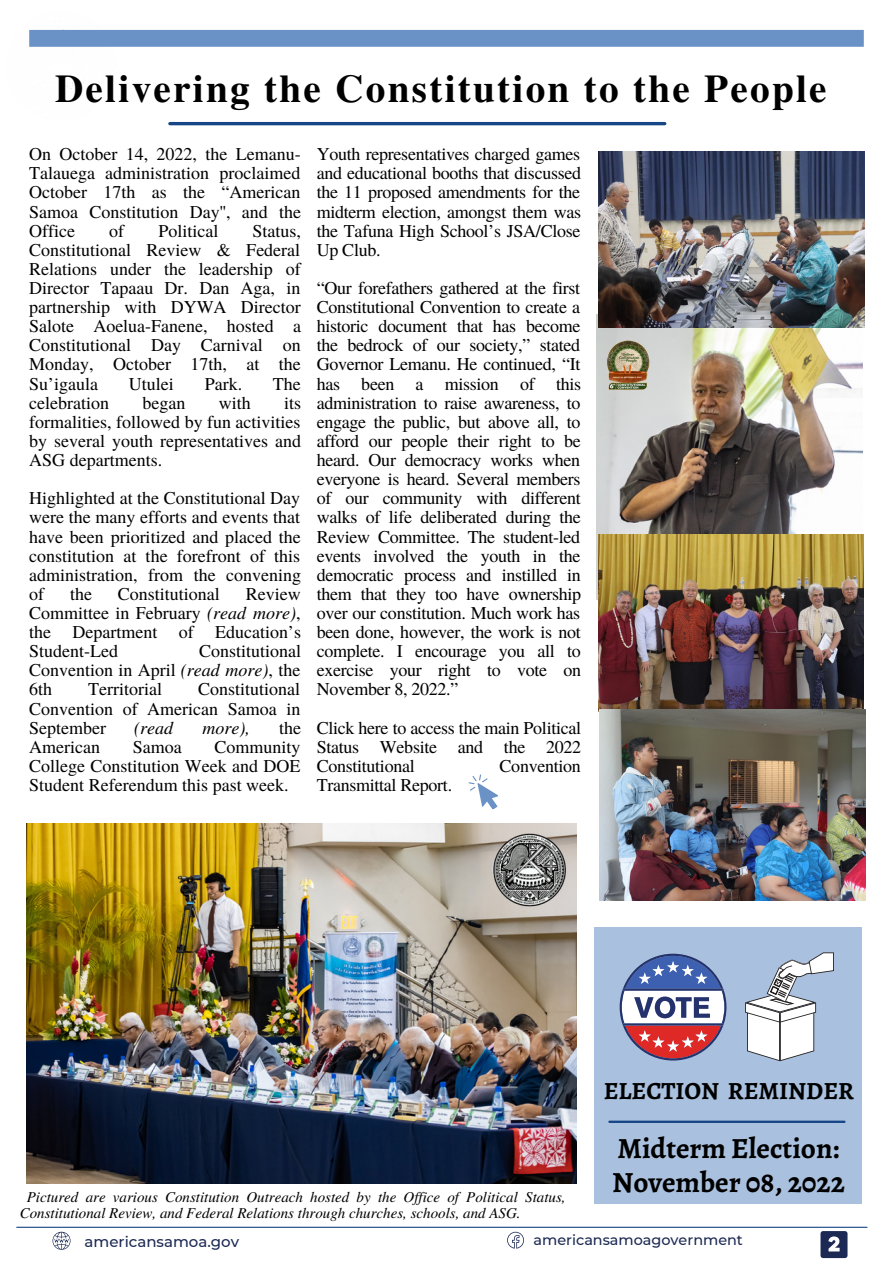
<style>
.page{position:relative;width:893px;height:1264px;background:#fff}
.page>*{position:absolute;margin:0;border:0;box-sizing:border-box;transform-origin:0 0}
.t1{font:700 39.15px "Te X Gyre Termes";letter-spacing:.06em;color:#000}
.t2{font:700 29.25px/33.8px "Alegreya";color:#000}
.t3{font:700 24.75px "Alegreya";color:#000}
.t4{font:18px/19px "Te X Gyre Termes";color:#000;text-align:justify}
.t5{font:italic 18px "Te X Gyre Termes";color:#000}
.t6{font:italic 15px/15.8px "Te X Gyre Termes";color:#000}
.t7{font:500 15px "Montserrat";color:#1c2954}
.t8{font:500 14.4px "Montserrat";color:#1c2954}
.s1{font-style:italic}
</style>
<div class="page">
<img style="left:30px;top:21px;width:90px;height:68px">
<hr style="left:17px;top:1226px;width:850px;height:1px;background:#164686">
<svg style="left:52px;top:1231px;width:18px;height:18px"></svg>
<svg style="left:507px;top:1231px;width:17px;height:17px"></svg>
<div style="left:593px;top:926px;width:268px;height:277px;background:#a9c0de"></div>
<hr style="left:609px;top:1120px;width:235px;height:2px;background:#164686">
<div style="left:29px;top:30px;width:834px;height:17px;background:#6b92c6"></div>
<img style="left:26px;top:823px;width:550px;height:360px">
<img style="left:596px;top:315px;width:266px;height:284px">
<img style="left:598px;top:152px;width:266px;height:175px">
<img style="left:598px;top:535px;width:265px;height:176px">
<img style="left:600px;top:709px;width:265px;height:191px">
<hr style="left:170px;top:122px;width:494px;height:3px;background:#164686">
<svg style="left:745px;top:952px;width:88px;height:109px"></svg>
<svg style="left:619px;top:953px;width:107px;height:107px"></svg>
<img style="left:596px;top:339px;width:62px;height:52px">
<svg style="left:820px;top:1231px;width:27px;height:26px"></svg>
<svg style="left:468px;top:774px;width:30px;height:36px"></svg>
<h1 class="t1" style="left:55px;top:58px;width:773px">Delivering the Constitution to the People</h1>
<p class="t4" style="left:29px;top:144px;width:273px">On October 14, 2022, the Lemanu-Talauega administration proclaimed October 17th as the “American Samoa Constitution Day'', and the Office</p>
<p class="t4" style="left:317px;top:144px;width:266px">Youth representatives charged games and educational booths that discussed the 11 proposed amendments for the midterm election, amongst them was the Tafuna High School’s JSA/Close Up Club.</p>
<p class="t4" style="left:317px;top:277px;width:266px">“Our forefathers gathered at the first Constitutional Convention to create a historic document that has become the bedrock of our society,” stated Governor Lemanu. He continued, “It has been a mission of this administration to raise awareness, to engage the public, but above all, to afford our people their right to be heard. Our democracy works when everyone is heard. Several members of our community with different walks of life deliberated during the Review Committee. The student-led events involved the youth in the democratic process and instilled in them that they too have ownership over our constitution. Much work has been done, however, the work is not complete. I encourage you all to exercise your right to vote on November 8, 2022.”</p>
<p class="t4" style="left:317px;top:717px;width:266px">Click here to access the main Political Status Website and the 2022<br>Constitutional</p>
<p class="t4" style="left:109px;top:220px;width:16px">of</p>
<p class="t4" style="left:158px;top:220px;width:61px">Political</p>
<p class="t4" style="left:29px;top:220px;width:273px;text-indent:223px">Status, Constitutional Review &amp; Federal Relations under the leadership of Director Tapaau Dr. Dan Aga, in partnership with DYWA Director Salote Aoelua-Fanene, hosted a Constitutional Day Carnival on Monday, October 17th, at the Su’igaula</p>
<p class="t4" style="left:129px;top:373px;width:46px">Utulei</p>
<p class="t4" style="left:205px;top:373px;width:39px">Park.</p>
<p class="t4" style="left:273px;top:373px;width:29px">The</p>
<p class="t4" style="left:29px;top:392px;width:81px">celebration</p>
<p class="t4" style="left:142px;top:392px;width:44px">began</p>
<p class="t4" style="left:219px;top:392px;width:33px">with</p>
<p class="t4" style="left:29px;top:392px;width:273px;text-indent:255px">its formalities, followed by fun activities by several youth representatives and ASG departments.</p>
<p class="t4" style="left:29px;top:488px;width:273px">Highlighted at the Constitutional Day were the many efforts and events that have been prioritized and placed the constitution at the forefront of this administration, from the convening of</p>
<p class="t4" style="left:70px;top:583px;width:23px">the</p>
<p class="t4" style="left:118px;top:583px;width:103px">Constitutional</p>
<p class="t4" style="left:29px;top:583px;width:273px;text-indent:216px">Review Committee in February <span class="s1">(read more)</span>, the Department of Education’s Student-Led</p>
<p class="t4" style="left:29px;top:640px;width:273px;text-indent:170px">Constitutional Convention in April <span class="s1">(read more)</span>, the 6th</p>
<p class="t4" style="left:29px;top:679px;width:272px;text-indent:169px">Constitutional Convention of American Samoa in September</p>
<p class="t4" style="left:88px;top:679px;width:75px">Territorial</p>
<p class="t5" style="left:134px;top:714px;width:40px">(read</p>
<p class="t5" style="left:202px;top:714px;width:49px">more),</p>
<p class="t4" style="left:279px;top:717px;width:23px">the</p>
<p class="t4" style="left:29px;top:736px;width:72px">American</p>
<p class="t4" style="left:133px;top:736px;width:50px">Samoa</p>
<p class="t4" style="left:29px;top:736px;width:273px;text-indent:185px">Community College Constitution Week and DOE Student Referendum this past week.</p>
<p class="t4" style="left:499px;top:755px;width:83px">Convention</p>
<p class="t4" style="left:317px;top:774px;width:137px">Transmittal Report.</p>
<p class="t6" style="left:20px;top:1187px;width:547px;text-indent:7px">Pictured are various Constitution Outreach hosted by the Of ice of Political Status,<br>Constitutional Review, and Federal Relations through churches, schools, and ASG.</p>
<h3 class="t3" style="left:603px;top:1073px;width:251px">ELECTION REMINDER</h3>
<h2 class="t2" style="left:612px;top:1131px;width:234px">Midterm Election:<br>November 08, 2022</h2>
<p class="t7" style="left:85px;top:1232px;width:156px">americansamoa.gov</p>
<p class="t8" style="left:533px;top:1230px;width:211px">americansamoagovernment</p>
</div>
